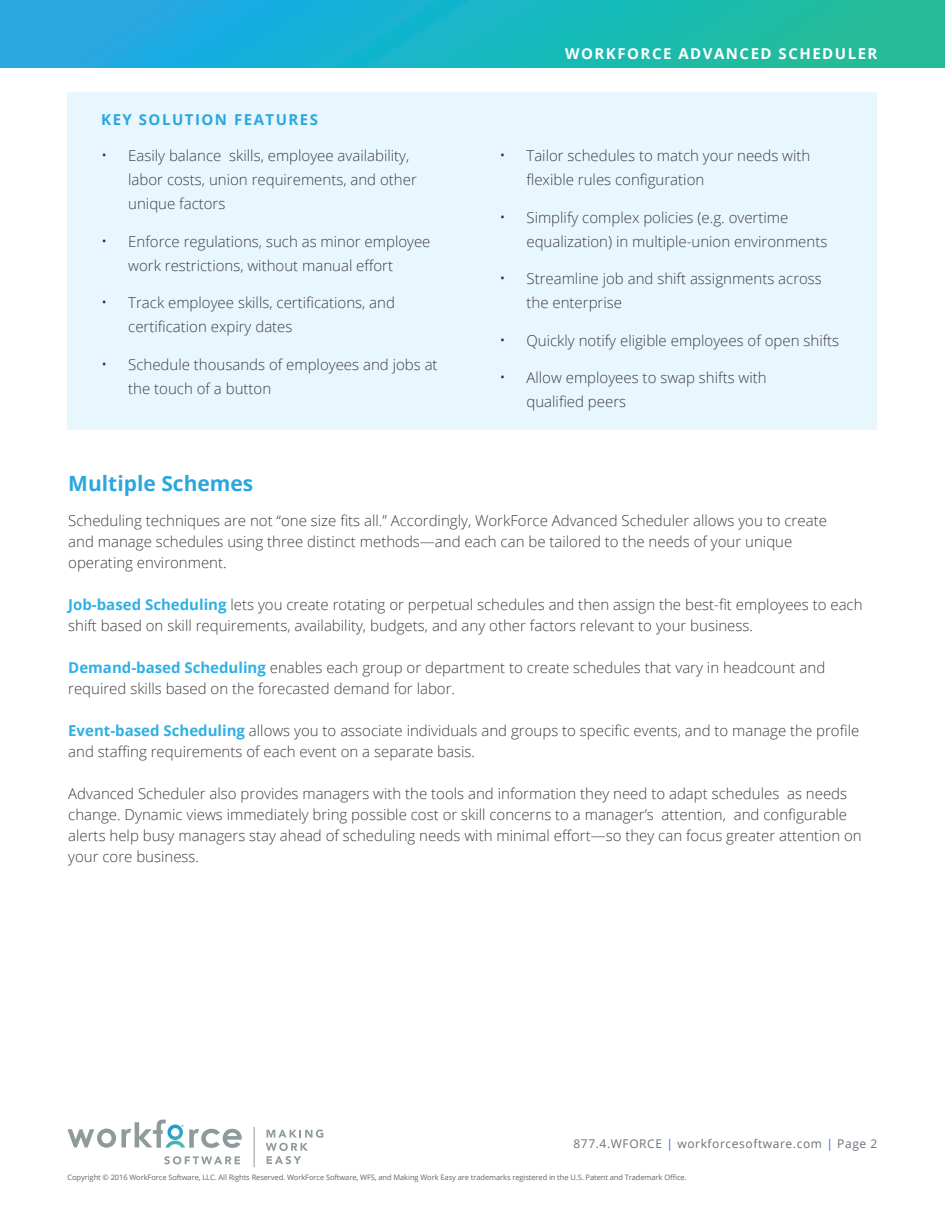
<style>
.page{position:relative;width:945px;height:1215px;background:#fff}
.page>*{position:absolute;margin:0;border:0;box-sizing:border-box;transform-origin:0 0}
.t1{font:700 21px "Open Sans";color:#2ba7df}
.t2{font:300 15px/24px "Open Sans";color:#3e3e3f}
.t3{font:700 15px "Open Sans";letter-spacing:.1em;color:#fff}
.t4{font:700 15px "Open Sans";letter-spacing:.1em;color:#2ba7df}
.t5{font:12px "Open Sans";letter-spacing:.05em;color:#697179}
.t6{font:7.5px "Open Sans";letter-spacing:-.01em;color:#5c6770}
.s1{font-size:16.5px;color:#0d3468}
.s2{font-weight:700;color:#30b0e5}
.s3{color:#2e71b9}
</style>
<div class="page">
<svg style="left:0;top:0;width:945px;height:68px;background:#1db4c1"></svg>
<svg style="left:164px;top:1156px;width:76px;height:8px"></svg>
<svg style="left:266px;top:1130px;width:57px;height:34px"></svg>
<hr style="left:254px;top:1127px;width:1px;height:40px;background:#8e9b9a">
<svg style="left:67px;top:1120px;width:175px;height:28px"></svg>
<div style="left:68px;top:92px;width:810px;height:337px;background:#e8f6fd"></div>
<p class="t4" style="left:101px;top:109px;width:218px">KEY SOLUTION FEATURES</p>
<p class="t2" style="left:128px;top:143px;width:290px;text-indent:-27px"><span class="s1">•</span> Easily balance skills, employee availability, labor costs, union requirements, and other unique factors</p>
<p class="t2" style="left:128px;top:229px;width:304px;text-indent:-27px"><span class="s1">•</span> Enforce regulations, such as minor employee work restrictions, without manual effort</p>
<p class="t2" style="left:128px;top:290px;width:268px;text-indent:-27px"><span class="s1">•</span> Track employee skills, certifications, and certification expiry dates</p>
<p class="t2" style="left:128px;top:352px;width:311px;text-indent:-27px"><span class="s1">•</span> Schedule thousands of employees and jobs at the touch of a button</p>
<p class="t3" style="left:565px;top:43px;width:314px">WORKFORCE ADVANCED SCHEDULER</p>
<p class="t2" style="left:526px;top:143px;width:285px;text-indent:-27px"><span class="s1">•</span> Tailor schedules to match your needs with flexible rules configuration</p>
<p class="t2" style="left:526px;top:205px;width:302px;text-indent:-27px"><span class="s1">•</span> Simplify complex policies (e.g. overtime equalization) in multiple-union environments</p>
<p class="t2" style="left:526px;top:266px;width:297px;text-indent:-27px"><span class="s1">•</span> Streamline job and shift assignments across the enterprise</p>
<p class="t2" style="left:500px;top:328px;width:341px"><span class="s1">•</span> Quickly notify eligible employees of open shifts</p>
<p class="t2" style="left:526px;top:365px;width:242px;text-indent:-27px"><span class="s1">•</span> Allow employees to swap shifts with qualified peers</p>
<h1 class="t1" style="left:68px;top:469px;width:187px">Multiple Schemes</h1>
<p class="t2" style="left:68px;top:510px;width:760px;line-height:21px">Scheduling techniques are not “one size fits all.” Accordingly, WorkForce Advanced Scheduler allows you to create and manage schedules using three distinct methods—and each can be tailored to the needs of your unique operating environment.</p>
<p class="t2" style="left:68px;top:594px;width:796px;line-height:21px"><span class="s2">Job-based Scheduling</span> lets you create rotating or perpetual schedules and then assign the best-fit employees to each shift based on skill requirements, availability, budgets, and any other factors relevant to your business.</p>
<p class="t2" style="left:68px;top:657px;width:759px;line-height:21px"><span class="s2">Demand-based Scheduling</span> enables each group or department to create schedules that vary in headcount and required skills based on the forecasted demand for labor.</p>
<p class="t2" style="left:68px;top:720px;width:793px;line-height:21px"><span class="s2">Event-based Scheduling</span> allows you to associate individuals and groups to specific events, and to manage the profile and staffing requirements of each event on a separate basis.</p>
<p class="t2" style="left:68px;top:783px;width:795px;line-height:21px">Advanced Scheduler also provides managers with the tools and information they need to adapt schedules as needs change. Dynamic views immediately bring possible cost or skill concerns to a manager’s attention, and configurable alerts help busy managers stay ahead of scheduling needs with minimal effort—so they can focus greater attention on your core business.</p>
<p class="t5" style="left:573px;top:1135px;width:306px">877.4.WFORCE <span class="s3">|</span> workforcesoftware.com <span class="s3">|</span> Page 2</p>
<p class="t6" style="left:68px;top:1172px;width:621px">Copyright © 2016 WorkForce Software, LLC. All Rights Reserved. WorkForce Software, WFS, and Making Work Easy are trademarks registered in the U.S. Patent and Trademark Office.</p>
</div>
